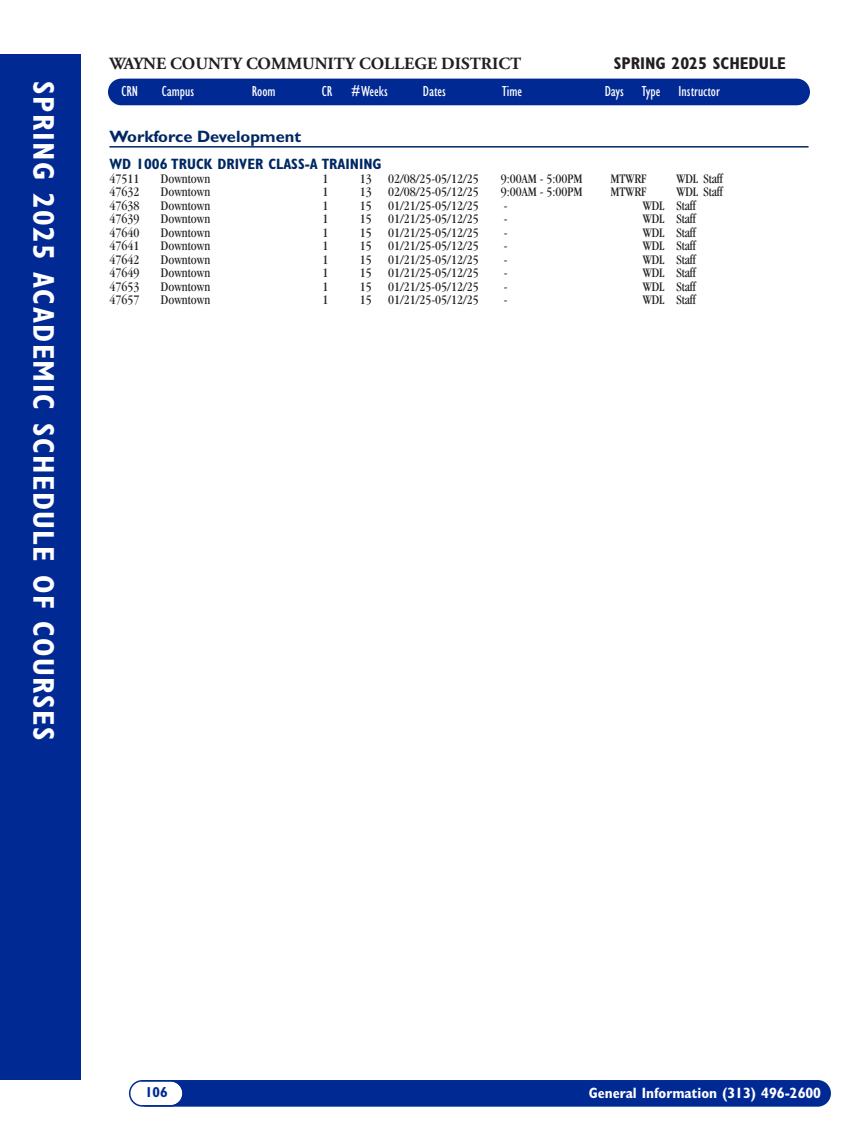
<style>
.page{position:relative;width:864px;height:1134px;background:#fff}
.page>*{position:absolute;margin:0;border:0;box-sizing:border-box;transform-origin:0 0}
.t1{font:700 condensed 30px "Gill Sans";letter-spacing:.05em;color:#fff}
.t2{font:700 17.1px "Adobe Garamond Pro";color:#231f20}
.t3{font:700 condensed 17.1px "Gill Sans";color:#231f20}
.t4{font:700 16.5px "Gill Sans";color:#002763}
.t5{font:condensed 15px "Gill Sans";color:#fff}
.t6{font:700 condensed 15px "Gill Sans";color:#002763}
.t7{font:700 condensed 15px "Gill Sans";color:#fff}
.t8{font:700 condensed 14.4px "Gill Sans";color:#002994}
.t9{font:condensed 13.5px "Garamond";color:#231f20}
</style>
<div class="page">
<hr style="left:109px;top:146px;width:700px;height:2px;background:#002763">
<div style="left:0;top:54px;width:81px;height:1026px;background:#002994"></div>
<div style="left:108px;top:79px;width:702px;height:26px;background:#002994;border-radius:13px"></div>
<div style="left:133px;top:1080px;width:698px;height:27px;background:#002994;border-radius:13px"></div>
<svg style="left:129px;top:1080px;width:55px;height:27px"></svg>
<p class="t1" style="left:54px;top:81px;width:661px;rotate:90deg">SPRING 2025 ACADEMIC SCHEDULE OF COURSES</p>
<p class="t2" style="left:109px;top:53px;width:413px">WAYNE COUNTY COMMUNITY COLLEGE DISTRICT</p>
<p class="t3" style="left:614px;top:57px;width:174px">SPRING 2025 SCHEDULE</p>
<p class="t5" style="left:121px;top:86px;width:18px">CRN</p>
<p class="t5" style="left:162px;top:86px;width:34px">Campus</p>
<p class="t5" style="left:252px;top:86px;width:25px">Room</p>
<p class="t5" style="left:322px;top:86px;width:67px">CR #Weeks</p>
<p class="t5" style="left:423px;top:86px;width:25px">Dates</p>
<p class="t5" style="left:502px;top:86px;width:22px">Time</p>
<p class="t5" style="left:605px;top:86px;width:117px">Days Type Instructor</p>
<p class="t4" style="left:109px;top:131px;width:193px">Workforce Development</p>
<p class="t6" style="left:109px;top:159px;width:274px">WD 1006 TRUCK DRIVER CLASS-A TRAINING</p>
<p class="t9" style="left:109px;top:173px;width:31px">47511</p>
<p class="t9" style="left:161px;top:173px;width:51px">Downtown</p>
<p class="t9" style="left:322px;top:173px;width:7px">1</p>
<p class="t9" style="left:360px;top:173px;width:120px">13 02/08/25-05/12/25</p>
<p class="t9" style="left:501px;top:173px;width:83px">9:00AM - 5:00PM</p>
<p class="t9" style="left:610px;top:173px;width:38px">MTWRF</p>
<p class="t9" style="left:676px;top:173px;width:48px">WDL Staff</p>
<p class="t9" style="left:109px;top:187px;width:31px">47632</p>
<p class="t9" style="left:161px;top:187px;width:51px">Downtown</p>
<p class="t9" style="left:322px;top:187px;width:7px">1</p>
<p class="t9" style="left:360px;top:187px;width:120px">13 02/08/25-05/12/25</p>
<p class="t9" style="left:501px;top:187px;width:83px">9:00AM - 5:00PM</p>
<p class="t9" style="left:610px;top:187px;width:38px">MTWRF</p>
<p class="t9" style="left:676px;top:187px;width:48px">WDL Staff</p>
<p class="t9" style="left:109px;top:200px;width:31px">47638</p>
<p class="t9" style="left:161px;top:200px;width:51px">Downtown</p>
<p class="t9" style="left:322px;top:200px;width:7px">1</p>
<p class="t9" style="left:360px;top:200px;width:120px">15 01/21/25-05/12/25</p>
<p class="t9" style="left:504px;top:200px;width:5px">-</p>
<p class="t9" style="left:643px;top:200px;width:55px">WDL Staff</p>
<p class="t9" style="left:109px;top:214px;width:31px">47639</p>
<p class="t9" style="left:161px;top:214px;width:51px">Downtown</p>
<p class="t9" style="left:322px;top:214px;width:7px">1</p>
<p class="t9" style="left:360px;top:214px;width:120px">15 01/21/25-05/12/25</p>
<p class="t9" style="left:504px;top:214px;width:5px">-</p>
<p class="t9" style="left:643px;top:214px;width:55px">WDL Staff</p>
<p class="t9" style="left:109px;top:227px;width:31px">47640</p>
<p class="t9" style="left:161px;top:227px;width:51px">Downtown</p>
<p class="t9" style="left:322px;top:227px;width:7px">1</p>
<p class="t9" style="left:360px;top:227px;width:120px">15 01/21/25-05/12/25</p>
<p class="t9" style="left:504px;top:227px;width:5px">-</p>
<p class="t9" style="left:643px;top:227px;width:55px">WDL Staff</p>
<p class="t9" style="left:109px;top:241px;width:31px">47641</p>
<p class="t9" style="left:161px;top:241px;width:51px">Downtown</p>
<p class="t9" style="left:322px;top:241px;width:7px">1</p>
<p class="t9" style="left:360px;top:241px;width:120px">15 01/21/25-05/12/25</p>
<p class="t9" style="left:504px;top:241px;width:5px">-</p>
<p class="t9" style="left:643px;top:241px;width:55px">WDL Staff</p>
<p class="t9" style="left:109px;top:254px;width:31px">47642</p>
<p class="t9" style="left:161px;top:254px;width:51px">Downtown</p>
<p class="t9" style="left:322px;top:254px;width:7px">1</p>
<p class="t9" style="left:360px;top:254px;width:120px">15 01/21/25-05/12/25</p>
<p class="t9" style="left:504px;top:254px;width:5px">-</p>
<p class="t9" style="left:643px;top:254px;width:55px">WDL Staff</p>
<p class="t9" style="left:109px;top:268px;width:31px">47649</p>
<p class="t9" style="left:161px;top:268px;width:51px">Downtown</p>
<p class="t9" style="left:322px;top:268px;width:7px">1</p>
<p class="t9" style="left:360px;top:268px;width:120px">15 01/21/25-05/12/25</p>
<p class="t9" style="left:504px;top:268px;width:5px">-</p>
<p class="t9" style="left:643px;top:268px;width:55px">WDL Staff</p>
<p class="t9" style="left:109px;top:281px;width:31px">47653</p>
<p class="t9" style="left:161px;top:281px;width:51px">Downtown</p>
<p class="t9" style="left:322px;top:281px;width:7px">1</p>
<p class="t9" style="left:360px;top:281px;width:120px">15 01/21/25-05/12/25</p>
<p class="t9" style="left:504px;top:281px;width:5px">-</p>
<p class="t9" style="left:643px;top:281px;width:55px">WDL Staff</p>
<p class="t9" style="left:109px;top:295px;width:31px">47657</p>
<p class="t9" style="left:161px;top:295px;width:51px">Downtown</p>
<p class="t9" style="left:322px;top:295px;width:7px">1</p>
<p class="t9" style="left:360px;top:295px;width:120px">15 01/21/25-05/12/25</p>
<p class="t9" style="left:504px;top:295px;width:5px">-</p>
<p class="t9" style="left:643px;top:295px;width:55px">WDL Staff</p>
<p class="t8" style="left:145px;top:1087px;width:24px">106</p>
<p class="t7" style="left:589px;top:1088px;width:234px">General Information (313) 496-2600</p>
</div>
